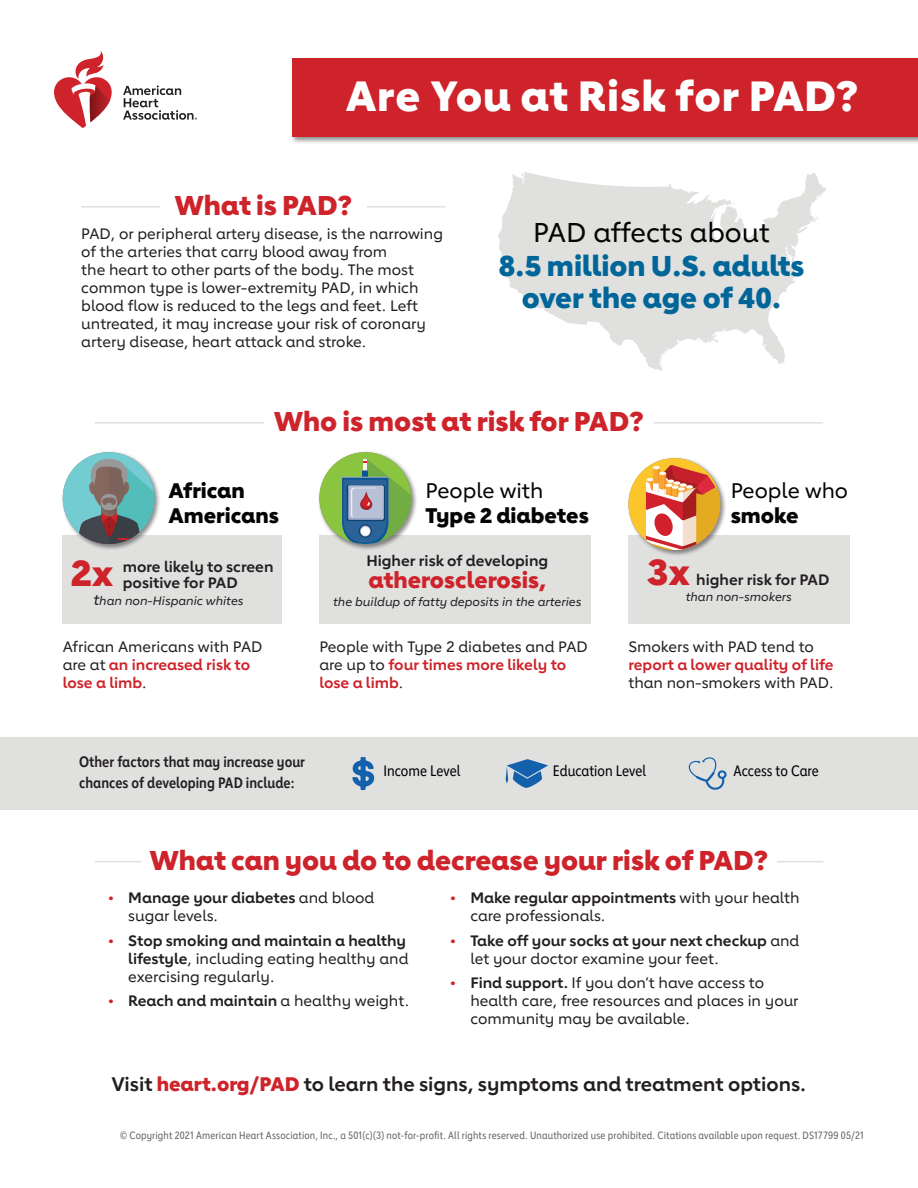
<style>
.page{position:relative;width:918px;height:1188px;background:#fff}
.page>*{position:absolute;margin:0;border:0;box-sizing:border-box;transform-origin:0 0}
.t1{font:800 42px "Lub Dub";letter-spacing:.02em;color:#fff}
.Copy_-_Black{font:800 36px "Lub Dub";color:#ce232a}
.Sub_Sub_Title{font:800 28.5px/31.5px "Lub Dub";color:#069;text-align:center}
.Subtitle_2{font:800 27px "Lub Dub";color:#ce232a}
.Sub_Sub_Title-2{font:500 27px "Lub Dub";color:#040503}
.Sub_Title{font:800 27px "Lub Dub";color:#ce232a}
.Copy_-_Black-2{font:800 22.5px "Lub Dub";color:#ce232a}
.Sub_Sub_Title_-_2{font:800 21px/25.2px "Lub Dub";color:#040503}
.Sub_Sub_Title_-_2-2{font:500 21px/25.2px "Lub Dub";color:#040503}
.Paragraph_Style_3{font:700 19.5px "Lub Dub";color:#231f20}
.Copy_-_Black-3{font:500 15px/18px "Lub Dub";color:#231f20}
.Paragraph_Style_1{font:500 15px/18px "Lub Dub";color:#231f20}
.Paragraph_Style_1-2{font:700 15px/18px "Lub Dub";color:#231f20}
.Copy_-_Black-4{font:700 15px "Lub Dub";color:#231f20}
.Copy_-_Black-5{font:700 15px/21px "Lub Dub Condensed";color:#231f20}
.Copy_-_Black-6{font:15px "Lub Dub Condensed";color:#000}
.Copy_-_Black-7{font:italic 500 12px "Lub Dub";color:#231f20}
.Footnotes{font:10.5px "Lub Dub Condensed";letter-spacing:.015em;color:#636366}
.s1{font-weight:800}
.s2{font-weight:500}
.s3{font-size:15px}
.s4{font-weight:700;color:#ce232a}
.s5{font-weight:700}
.s6{color:#ce232a}
.s7{font-weight:800;color:#ce232a}
</style>
<div class="page">
<svg style="left:123px;top:86px;width:74px;height:34px"></svg>
<svg style="left:54px;top:51px;width:58px;height:77px"></svg>
<div style="left:290px;top:57px;width:628px;height:87px;background:#231f20;opacity:.5"></div>
<div style="left:292px;top:59px;width:626px;height:78px;background:#ce232a"></div>
<div style="left:0;top:737px;width:918px;height:73px;background:#e0e0df"></div>
<svg style="left:352px;top:757px;width:23px;height:33px"></svg>
<svg style="left:506px;top:759px;width:42px;height:29px"></svg>
<svg style="left:689px;top:757px;width:38px;height:33px"></svg>
<div style="left:628px;top:535px;width:222px;height:89px;background:#e0e0df"></div>
<div style="left:63px;top:535px;width:219px;height:89px;background:#e0e0df"></div>
<div style="left:319px;top:535px;width:272px;height:89px;background:#e0e0df"></div>
<div style="left:318px;top:450px;width:100px;height:100px;background:#231f20;opacity:.5"></div>
<div style="left:319px;top:452px;width:92px;height:92px;background:#231f20;opacity:.5"></div>
<div style="left:319px;top:452px;width:92px;height:92px;background:#8bc540;border-radius:46px"></div>
<svg style="left:342px;top:458px;width:69px;height:86px"></svg>
<hr style="left:95px;top:422px;width:728px;height:2px;background:#e0e0df">
<div style="left:264px;top:411px;width:390px;height:31px;background:#fff"></div>
<div style="left:61px;top:450px;width:100px;height:100px;background:#231f20;opacity:.5"></div>
<div style="left:63px;top:452px;width:92px;height:92px;background:#231f20;opacity:.5"></div>
<div style="left:63px;top:452px;width:92px;height:92px;background:#74ccd3;border-radius:46px"></div>
<svg style="left:78px;top:455px;width:77px;height:89px"></svg>
<div style="left:627px;top:456px;width:100px;height:100px;background:#231f20;opacity:.5"></div>
<div style="left:628px;top:458px;width:92px;height:92px;background:#231f20;opacity:.5"></div>
<div style="left:628px;top:458px;width:92px;height:92px;background:#fac62b;border-radius:46px"></div>
<svg style="left:646px;top:465px;width:74px;height:85px"></svg>
<hr style="left:95px;top:861px;width:728px;height:1px;background:#e0e0df">
<div style="left:141px;top:850px;width:636px;height:31px;background:#fff"></div>
<svg style="left:498px;top:172px;width:328px;height:199px;fill:#e0e1df"></svg>
<hr style="left:81px;top:206px;width:364px;height:2px;background:#e0e0df">
<div style="left:160px;top:195px;width:206px;height:31px;background:#fff"></div>
<h1 class="t1" style="left:346px;top:70px;width:514px">Are You at Risk for PAD?</h1>
<h2 class="Sub_Title" style="left:175px;top:189px;width:179px">What is PAD?</h2>
<p class="Copy_-_Black-3" style="left:81px;top:225px;width:363px">PAD, or peripheral artery disease, is the narrowing of the arteries that carry blood away from<br>the heart to other parts of the body. The most common type is lower-extremity PAD, in which blood flow is reduced to the legs and feet. Left untreated, it may increase your risk of coronary artery disease, heart attack and stroke.</p>
<p class="Sub_Sub_Title-2" style="left:533px;top:216px;width:238px">PAD affects about</p>
<p class="Sub_Sub_Title" style="left:498px;top:250px;width:308px">8.5 million U.S. adults over the age of 40.</p>
<h2 class="Subtitle_2" style="left:274px;top:405px;width:371px">Who is most at risk for PAD?</h2>
<h3 class="Sub_Sub_Title_-_2" style="left:168px;top:477px;width:112px">African<br>Americans</h3>
<h3 class="Sub_Sub_Title_-_2-2" style="left:731px;top:477px;width:119px">People who <span class="s1">smoke</span></h3>
<h3 class="Sub_Sub_Title_-_2" style="left:425px;top:477px;width:165px"><span class="s2">People with<br></span>Type 2 diabetes</h3>
<p class="Copy_-_Black-4" style="left:366px;top:551px;width:183px">Higher risk of developing</p>
<p class="Copy_-_Black-2" style="left:368px;top:566px;width:179px">atherosclerosis,</p>
<p class="Copy_-_Black-7" style="left:333px;top:595px;width:250px">the buildup of fatty deposits in the arteries</p>
<p class="Copy_-_Black" style="left:647px;top:551px;width:45px">3x</p>
<p class="Copy_-_Black" style="left:70px;top:551px;width:45px">2x</p>
<p class="Copy_-_Black-4" style="left:123px;top:558px;width:152px">more likely to screen</p>
<p class="Copy_-_Black-4" style="left:696px;top:570px;width:135px">higher risk for PAD</p>
<p class="Copy_-_Black-7" style="left:686px;top:590px;width:108px">than non-smokers</p>
<p class="Copy_-_Black-4" style="left:123px;top:574px;width:117px">positive for PAD</p>
<p class="Copy_-_Black-7" style="left:93px;top:594px;width:152px"><span class="s3">t</span>han non-Hispanic whites</p>
<p class="Copy_-_Black-3" style="left:63px;top:637px;width:201px">African Americans with PAD are at <span class="s4">an increased risk to lose a limb</span>.</p>
<p class="Copy_-_Black-3" style="left:319px;top:637px;width:270px">People with Type 2 diabetes and PAD are up to <span class="s4">four times more likely to lose a limb</span>.</p>
<p class="Copy_-_Black-3" style="left:628px;top:637px;width:207px">Smokers with PAD tend to <span class="s4">report a lower quality of life </span>than non-smokers with PAD.</p>
<p class="Copy_-_Black-5" style="left:79px;top:751px;width:227px">Other factors that may increase your chances of developing PAD include:</p>
<p class="Copy_-_Black-6" style="left:383px;top:762px;width:79px">Income Level</p>
<p class="Copy_-_Black-6" style="left:553px;top:762px;width:95px">Education Level</p>
<p class="Copy_-_Black-6" style="left:733px;top:762px;width:87px">Access to Care</p>
<h2 class="Subtitle_2" style="left:150px;top:844px;width:620px">What can you do to decrease your risk of PAD?</h2>
<p class="Paragraph_Style_1" style="left:128px;top:889px;width:248px;text-indent:-20px"><span class="s4">•</span> <span class="s5">Manage your diabetes</span> and blood sugar levels.</p>
<p class="Paragraph_Style_1" style="left:128px;top:931px;width:282px;text-indent:-20px"><span class="s4">•</span> <span class="s5">Stop smoking and maintain a healthy lifestyle</span>, including eating healthy and exercising regularly.</p>
<p class="Paragraph_Style_1-2" style="left:108px;top:992px;width:303px"><span class="s6">•</span> Reach and maintain <span class="s2">a healthy weight.</span></p>
<p class="Paragraph_Style_1" style="left:470px;top:889px;width:331px;text-indent:-20px"><span class="s4">•</span> <span class="s5">Make regular appointments</span> with your health care professionals.</p>
<p class="Paragraph_Style_1-2" style="left:470px;top:931px;width:331px;text-indent:-20px"><span class="s6">•</span> Take off your socks at your next checkup <span class="s2">and let your doctor examine your feet.</span></p>
<p class="Paragraph_Style_1" style="left:470px;top:974px;width:330px;text-indent:-20px"><span class="s4">•</span> <span class="s5">Find support.</span> If you don’t have access to health care, free resources and places in your community may be available.</p>
<h2 class="Paragraph_Style_3" style="left:112px;top:1073px;width:696px">Visit <span class="s7">heart.org/PAD</span> to learn the signs, symptoms and treatment options.</h2>
<p class="Footnotes" style="left:120px;top:1129px;width:745px">© Copyright 2021 American Heart Association, Inc., a 501(c)(3) not-for-profit. All rights reserved. Unauthorized use prohibited. Citations available upon request. DS17799 05/21</p>
</div>
